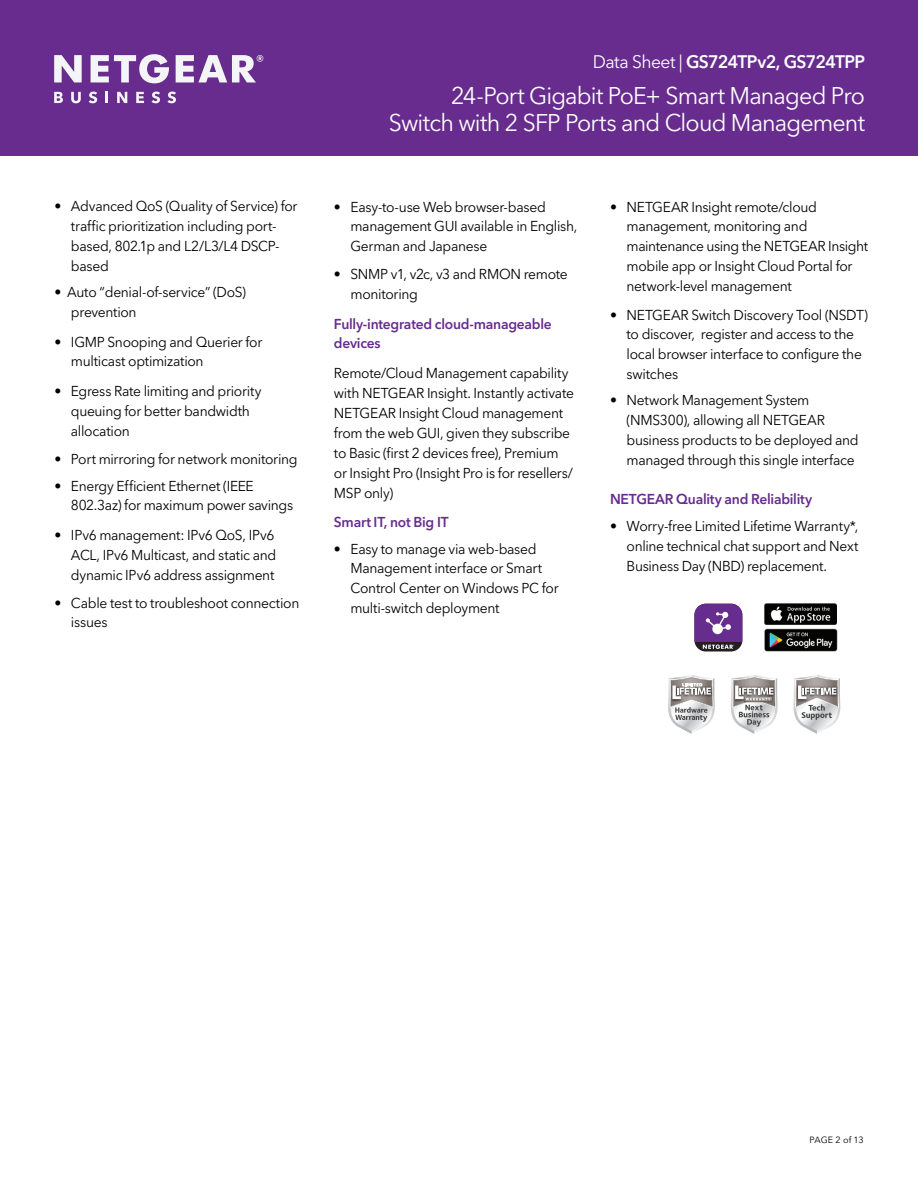
<style>
.page{position:relative;width:918px;height:1188px;background:#fff}
.page>*{position:absolute;margin:0;border:0;box-sizing:border-box;transform-origin:0 0}
.t1{font:24px/27px "Avenir Next LT Pro";letter-spacing:-.035em;color:#fff;text-align:right}
.t2{font:600 18px "Avenir Next LT Pro";letter-spacing:-.04em;color:#fff}
.t3{font:14.25px/20px "Avenir Next LT Pro";letter-spacing:-.025em;color:#000001}
.t4{font:600 14.25px/20px "Avenir Next LT Pro";letter-spacing:-.02em;color:#672c8e}
.t5{font:9px "Avenir Next LT Pro";letter-spacing:.005em;color:#000001}
.s1{font-weight:400}
</style>
<div class="page">
<div style="left:0;top:0;width:918px;height:156px;background:#672c8e"></div>
<svg style="left:54px;top:92px;width:9px;height:11px"></svg>
<svg style="left:71px;top:92px;width:10px;height:11px"></svg>
<svg style="left:89px;top:92px;width:8px;height:11px"></svg>
<svg style="left:106px;top:92px;width:2px;height:11px"></svg>
<svg style="left:117px;top:92px;width:10px;height:11px"></svg>
<svg style="left:136px;top:92px;width:8px;height:11px"></svg>
<svg style="left:152px;top:92px;width:8px;height:11px"></svg>
<svg style="left:167px;top:92px;width:9px;height:11px"></svg>
<svg style="left:176px;top:55px;width:87px;height:27px"></svg>
<svg style="left:91px;top:54px;width:78px;height:29px"></svg>
<svg style="left:54px;top:55px;width:28px;height:27px"></svg>
<svg style="left:668px;top:675px;width:47px;height:59px"></svg>
<svg style="left:730px;top:675px;width:48px;height:59px"></svg>
<svg style="left:793px;top:675px;width:48px;height:59px"></svg>
<img style="left:764px;top:628px;width:74px;height:23px">
<img style="left:765px;top:604px;width:72px;height:21px">
<div style="left:694px;top:604px;width:48px;height:47px;background:#231f20;border-radius:11px"></div>
<svg style="left:694px;top:604px;width:48px;height:45px;background:#754b92"></svg>
<p class="t3" style="left:71px;top:197px;width:228px;text-indent:-17px">• Advanced QoS (Quality of Service) for traffic prioritization including port&shy;based, 802.1p and L2/L3/L4 DSCP&shy;based</p>
<p class="t3" style="left:71px;top:282px;width:177px;text-indent:-17px">• Auto “denial-of-service” (DoS) prevention</p>
<p class="t3" style="left:71px;top:332px;width:193px;text-indent:-17px">• IGMP Snooping and Querier for multicast optimization</p>
<p class="t3" style="left:71px;top:381px;width:192px;text-indent:-16px">• Egress Rate limiting and priority queuing for better bandwidth allocation</p>
<p class="t3" style="left:54px;top:449px;width:245px">• Port mirroring for network monitoring</p>
<p class="t3" style="left:71px;top:476px;width:224px;text-indent:-17px">• Energy Efficient Ethernet (IEEE<br>802.3az) for maximum power savings</p>
<p class="t3" style="left:71px;top:525px;width:207px;text-indent:-17px">• IPv6 management: IPv6 QoS, IPv6<br>ACL, IPv6 Multicast, and static and dynamic IPv6 address assignment</p>
<p class="t3" style="left:71px;top:593px;width:230px;text-indent:-17px">• Cable test to troubleshoot connection issues</p>
<p class="t2" style="left:593px;top:50px;width:274px"><span class="s1">Data Sheet |</span> GS724TPv2, GS724TPP</p>
<h1 class="t1" style="left:389px;top:82px;width:478px">24-Port Gigabit PoE+ Smart Managed Pro<br>Switch with 2 SFP Ports and Cloud Management</h1>
<p class="t3" style="left:350px;top:197px;width:228px;text-indent:-17px">• Easy-to-use Web browser-based management GUI available in English,<br>German and Japanese</p>
<p class="t3" style="left:350px;top:264px;width:219px;text-indent:-17px">• SNMP v1, v2c, v3 and RMON remote monitoring</p>
<p class="t4" style="left:334px;top:314px;width:219px">Fully-integrated cloud-manageable devices</p>
<p class="t3" style="left:334px;top:363px;width:242px">Remote/Cloud Management capability with NETGEAR Insight. Instantly activate NETGEAR Insight Cloud management from the web GUI, given they subscribe to Basic (first 2 devices free), Premium or Insight Pro (Insight Pro is for resellers/ MSP only)</p>
<p class="t4" style="left:334px;top:512px;width:116px">Smart IT, not Big IT</p>
<p class="t3" style="left:350px;top:539px;width:210px;text-indent:-16px">• Easy to manage via web-based<br>Management interface or Smart<br>Control Center on Windows PC for multi-switch deployment</p>
<p class="t3" style="left:627px;top:197px;width:243px;text-indent:-17px">• NETGEAR Insight remote/cloud management, monitoring and maintenance using the NETGEAR Insight mobile app or Insight Cloud Portal for network-level management</p>
<p class="t3" style="left:627px;top:305px;width:243px;text-indent:-17px">• NETGEAR Switch Discovery Tool (NSDT) to discover, register and access to the local browser interface to configure the switches</p>
<p class="t3" style="left:627px;top:390px;width:234px;text-indent:-17px">• Network Management System (NMS300), allowing all NETGEAR business products to be deployed and managed through this single interface</p>
<p class="t4" style="left:610px;top:489px;width:204px">NETGEAR Quality and Reliability</p>
<p class="t3" style="left:627px;top:516px;width:233px;text-align:justify;text-indent:-17px">• Worry-free Limited Lifetime Warranty*, online technical chat support and Next Business Day (NBD) replacement.</p>
<p class="t5" style="left:809px;top:1134px;width:56px">PAGE 2 of 13</p>
</div>
